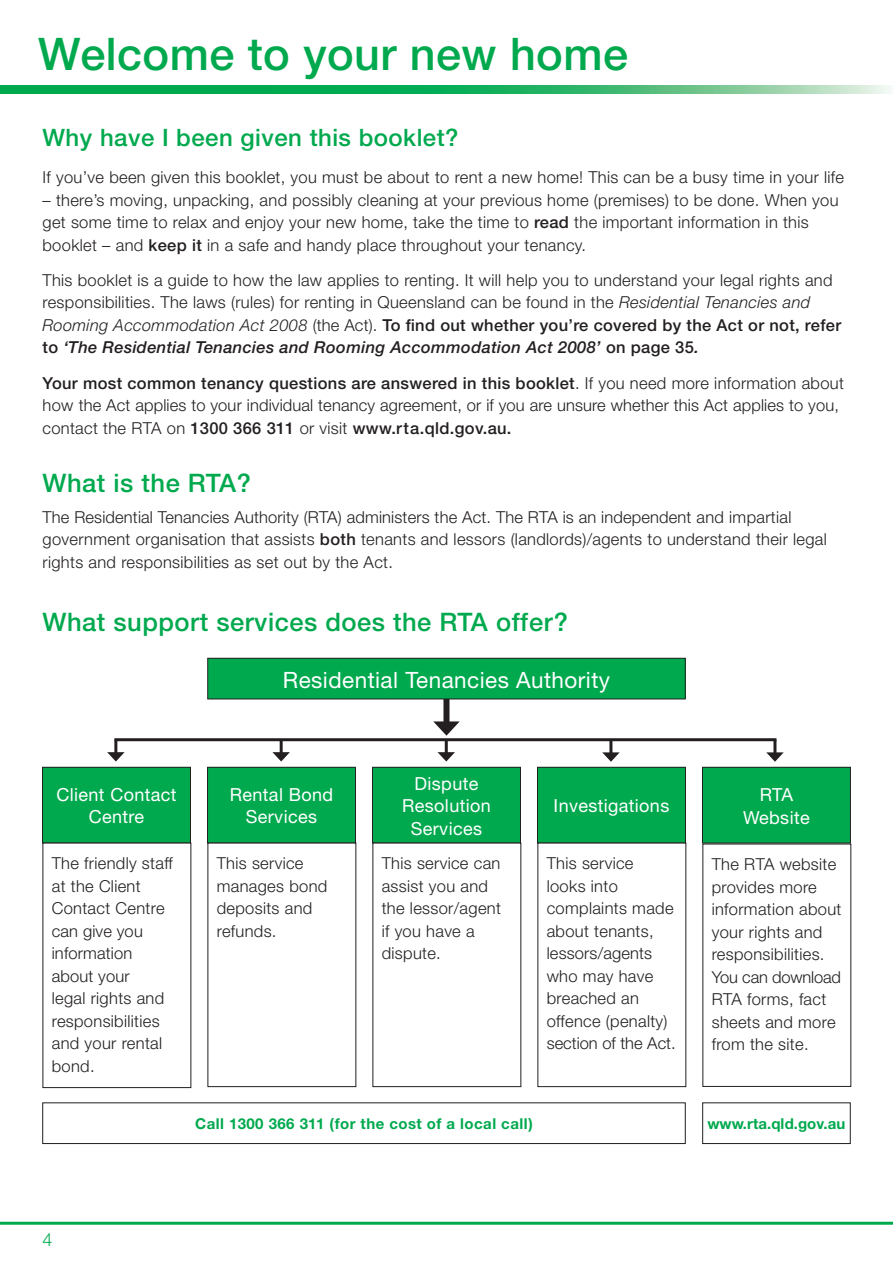
<style>
.page{position:relative;width:893px;height:1263px;background:#fff}
.page>*{position:absolute;margin:0;border:0;box-sizing:border-box;transform-origin:0 0}
.t1{font:500 45px "Helvetica Neue";letter-spacing:.01em;color:#00a94e}
.t2{font:500 25.5px "Helvetica Neue";letter-spacing:.02em;color:#00a94e}
.t3{font:500 24px "Helvetica Neue";letter-spacing:.02em;color:#00a94e}
.t4{font:22.5px "Helvetica Neue";letter-spacing:.02em;color:#fff}
.t5{font:18px/22.5px "Helvetica Neue";letter-spacing:.02em;color:#fff;text-align:center}
.t6{font:300 18px "Helvetica Neue";color:#00a94e}
.t7{font:300 16.5px/22.5px "Helvetica Neue";letter-spacing:.02em;color:#231f20}
.t8{font:700 15px "Helvetica Neue";letter-spacing:.03em;color:#00a94e}
.t9{font:700 15px "Helvetica Neue";color:#00a94e}
.s1{font-weight:500}
.s2{font-style:italic}
.s3{font-weight:500;font-style:italic}
</style>
<div class="page">
<hr style="left:0;top:1222px;width:893px;height:3px;background:#00a94e">
<svg style="left:0;top:85px;width:890px;height:9px;background:#33b76e"></svg>
<hr style="left:114px;top:738px;width:662px;height:3px;background:#231f20">
<div style="left:443px;top:683px;width:6px;height:44px;background:#231f20"></div>
<svg style="left:433px;top:721px;width:27px;height:15px"></svg>
<hr style="left:114px;top:740px;width:3px;height:15px;background:#231f20">
<svg style="left:107px;top:752px;width:18px;height:9px"></svg>
<div style="left:208px;top:658px;width:477px;height:41px;background:#00a94e"></div>
<div style="left:207px;top:658px;width:479px;height:41px;border:1px solid #231f20"></div>
<div style="left:42px;top:1102px;width:644px;height:42px;border:1px solid #231f20"></div>
<div style="left:702px;top:1102px;width:149px;height:42px;border:1px solid #231f20"></div>
<div style="left:43px;top:767px;width:147px;height:76px;background:#00a94e"></div>
<div style="left:42px;top:767px;width:149px;height:76px;border:1px solid #231f20"></div>
<div style="left:207px;top:767px;width:148px;height:76px;background:#00a94e"></div>
<div style="left:207px;top:767px;width:149px;height:76px;border:1px solid #231f20"></div>
<div style="left:372px;top:767px;width:148px;height:76px;background:#00a94e"></div>
<div style="left:372px;top:767px;width:149px;height:76px;border:1px solid #231f20"></div>
<div style="left:537px;top:767px;width:148px;height:76px;background:#00a94e"></div>
<div style="left:537px;top:767px;width:149px;height:76px;border:1px solid #231f20"></div>
<div style="left:702px;top:767px;width:148px;height:76px;background:#00a94e"></div>
<div style="left:702px;top:767px;width:149px;height:76px;border:1px solid #231f20"></div>
<hr style="left:280px;top:740px;width:3px;height:15px;background:#231f20">
<svg style="left:272px;top:752px;width:18px;height:9px"></svg>
<hr style="left:445px;top:740px;width:3px;height:15px;background:#231f20">
<svg style="left:438px;top:752px;width:17px;height:9px"></svg>
<hr style="left:609px;top:740px;width:3px;height:15px;background:#231f20">
<svg style="left:602px;top:752px;width:18px;height:10px"></svg>
<hr style="left:773px;top:740px;width:3px;height:15px;background:#231f20">
<svg style="left:766px;top:752px;width:18px;height:10px"></svg>
<h1 class="t1" style="left:38px;top:27px;width:591px">Welcome to your new home</h1>
<h3 class="t3" style="left:43px;top:123px;width:418px">Why have I been given this booklet?</h3>
<p class="t7" style="left:43px;top:166px;width:803px">If you’ve been given this booklet, you must be about to rent a new home! This can be a busy time in your life</p>
<p class="t7" style="left:43px;top:188px;width:797px">– there’s moving, unpacking, and possibly cleaning at your previous home (premises) to be done. When you get some time to relax and enjoy your new home, take the time to <span class="s1">read</span> the important information in this booklet – and <span class="s1">keep it</span> in a safe and handy place throughout your tenancy.</p>
<p class="t7" style="left:43px;top:268px;width:800px">This booklet is a guide to how the law applies to renting. It will help you to understand your legal rights and responsibilities. The laws (rules) for renting in Queensland can be found in the <span class="s2">Residential Tenancies and Rooming Accommodation Act 2008</span> (the Act). <span class="s1">To find out whether you’re covered by the Act or not, refer to</span> <span class="s3">‘The Residential Tenancies and Rooming Accommodation Act 2008’</span> <span class="s1">on page 35</span><span class="s3">.</span></p>
<p class="t7" style="left:43px;top:371px;width:803px"><span class="s1">Your most common tenancy questions are answered in this booklet</span>. If you need more information about how the Act applies to your individual tenancy agreement, or if you are unsure whether this Act applies to you, contact the RTA on <span class="s1">1300 366 311</span> or visit <span class="s1">www.rta.qld.gov.au.</span></p>
<h2 class="t2" style="left:43px;top:468px;width:210px">What is the RTA?</h2>
<p class="t7" style="left:43px;top:505px;width:786px">The Residential Tenancies Authority (RTA) administers the Act. The RTA is an independent and impartial government organisation that assists <span class="s1">both</span> tenants and lessors (landlords)/agents to understand their legal rights and responsibilities as set out by the Act.</p>
<h2 class="t2" style="left:43px;top:607px;width:527px">What support services does the RTA offer?</h2>
<h3 class="t4" style="left:283px;top:666px;width:329px">Residential Tenancies Authority</h3>
<p class="t5" style="left:56px;top:783px;width:122px">Client Contact<br>Centre</p>
<p class="t5" style="left:230px;top:783px;width:105px">Rental Bond<br>Services</p>
<p class="t5" style="left:402px;top:772px;width:90px">Dispute<br>Resolution<br>Services</p>
<p class="t5" style="left:554px;top:794px;width:117px">Investigations</p>
<p class="t5" style="left:743px;top:783px;width:68px">RTA<br>Website</p>
<p class="t7" style="left:52px;top:852px;width:123px">The friendly staff at the Client<br>Contact Centre can give you information about your<br>legal rights and responsibilities and your rental bond.</p>
<p class="t7" style="left:217px;top:852px;width:112px">This service manages bond deposits and refunds.</p>
<p class="t7" style="left:382px;top:852px;width:121px">This service can assist you and the lessor/agent if you have a dispute.</p>
<p class="t7" style="left:547px;top:852px;width:130px">This service looks into complaints made about tenants, lessors/agents who may have breached an offence (penalty) section of the Act.</p>
<p class="t7" style="left:712px;top:853px;width:131px">The RTA website provides more information about your rights and responsibilities.<br>You can download<br>RTA forms, fact sheets and more from the site.</p>
<p class="t6" style="left:43px;top:1229px;width:12px">4</p>
<p class="t8" style="left:195px;top:1114px;width:339px">Call 1300 366 311 (for the cost of a local call)</p>
<p class="t9" style="left:708px;top:1114px;width:139px">www.rta.qld.gov.au</p>
</div>
